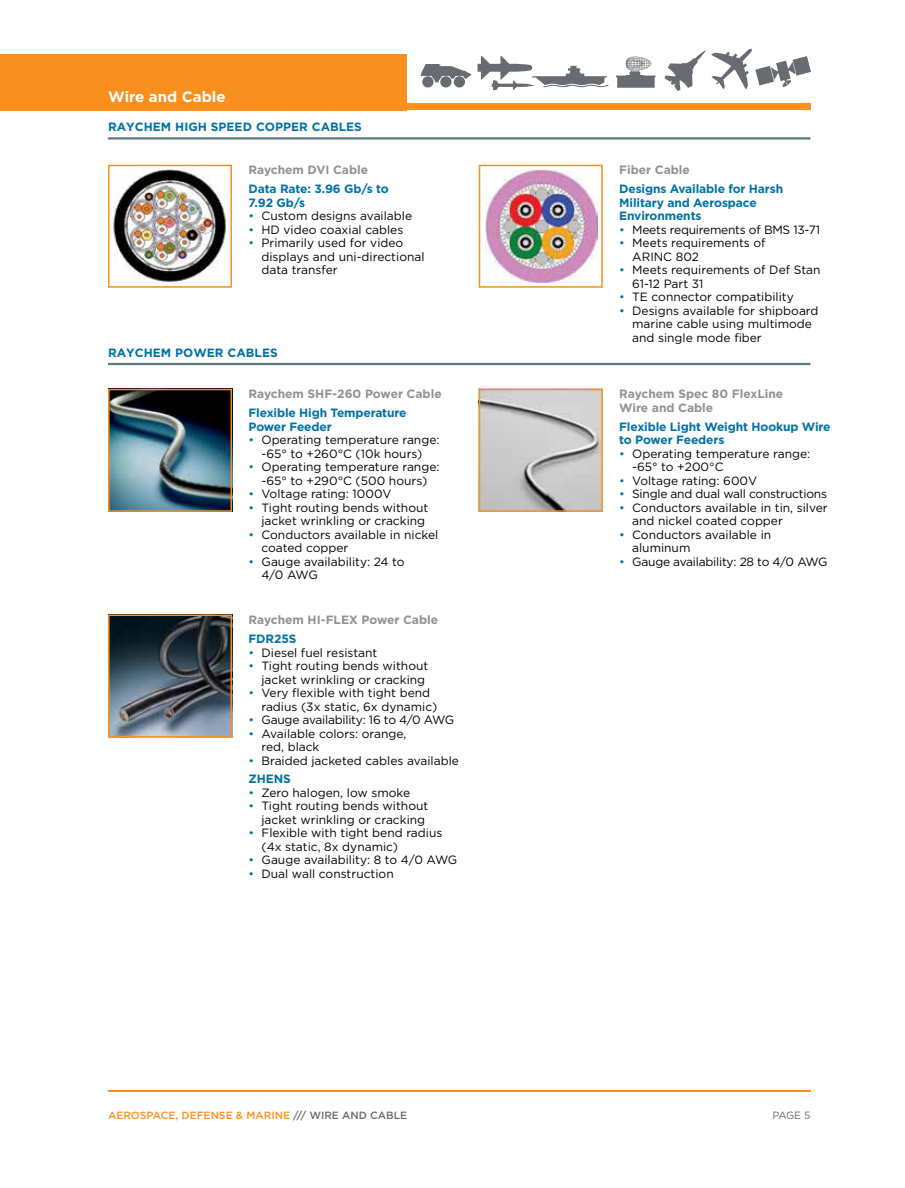
<style>
.page{position:relative;width:905px;height:1188px;background:#fff}
.page>*{position:absolute;margin:0;border:0;box-sizing:border-box;transform-origin:0 0}
.t1{font:700 15px "Gotham";color:#fff}
.t2{font:12px/13.5px "Gotham";color:#000}
.t3{font:700 12px/13.5px "Gotham";letter-spacing:-.01em;color:#0071a6}
.t4{font:12px "Gotham";letter-spacing:-.02em;color:#000}
.t5{font:700 12px/13.5px "Gotham";color:#919195}
.t6{font:500 10.5px "Gotham";color:#f7901e}
.t7{font:10.5px "Gotham";color:#696b73}
.s1{color:#0073ae}
.s2{font-weight:700;color:#0071a6}
.s3{color:#696b73}
</style>
<div class="page">
<hr style="left:108px;top:1090px;width:702px;height:1px;background:#f7901e">
<div style="left:0;top:54px;width:406px;height:56px;background:#f7901e"></div>
<div style="left:0;top:104px;width:810px;height:6px;background:#f7901e"></div>
<svg style="left:664px;top:50px;width:41px;height:41px"></svg>
<svg style="left:616px;top:57px;width:39px;height:31px"></svg>
<svg style="left:477px;top:56px;width:131px;height:34px"></svg>
<div style="left:440px;top:76px;width:11px;height:11px;background:#696b73;border-radius:50%"></div>
<div style="left:454px;top:76px;width:11px;height:11px;background:#696b73;border-radius:50%"></div>
<svg style="left:421px;top:64px;width:50px;height:18px"></svg>
<div style="left:422px;top:76px;width:11px;height:11px;background:#696b73;border-radius:50%"></div>
<svg style="left:711px;top:49px;width:100px;height:40px"></svg>
<hr style="left:108px;top:137px;width:702px;height:3px;background:#59797a">
<hr style="left:108px;top:363px;width:702px;height:2px;background:#59797a">
<img style="left:482px;top:392px;width:117px;height:117px">
<div style="left:479px;top:389px;width:123px;height:123px;border:2px solid #f7901e"></div>
<img style="left:111px;top:392px;width:118px;height:117px">
<div style="left:108px;top:389px;width:124px;height:123px;border:2px solid #f7901e"></div>
<img style="left:111px;top:618px;width:118px;height:117px">
<div style="left:108px;top:615px;width:124px;height:123px;border:2px solid #f7901e"></div>
<img style="left:113px;top:168px;width:113px;height:116px">
<div style="left:108px;top:165px;width:124px;height:123px;border:2px solid #f7901e"></div>
<img style="left:485px;top:170px;width:112px;height:112px">
<div style="left:479px;top:165px;width:123px;height:123px;border:2px solid #f7901e"></div>
<p class="t1" style="left:108px;top:87px;width:119px">Wire and Cable</p>
<p class="t3" style="left:108px;top:120px;width:255px">RAYCHEM HIGH SPEED COPPER CABLES</p>
<p class="t5" style="left:248px;top:163px;width:121px">Raychem DVI Cable</p>
<p class="t3" style="left:248px;top:182px;width:142px">Data Rate: 3.96 Gb/s to<br>7.92 Gb/s</p>
<p class="t2" style="left:248px;top:209px;width:165px"><span class="s1">•</span> Custom designs available</p>
<p class="t2" style="left:248px;top:222px;width:156px"><span class="s1">•</span> HD video coaxial cables</p>
<p class="t2" style="left:261px;top:236px;width:165px;text-indent:-13px"><span class="s1">•</span> Primarily used for video displays and uni-directional data transfer</p>
<p class="t3" style="left:108px;top:346px;width:171px">RAYCHEM POWER CABLES</p>
<p class="t5" style="left:248px;top:387px;width:195px">Raychem SHF-260 Power Cable</p>
<p class="t3" style="left:248px;top:406px;width:159px">Flexible High Temperature<br>Power Feeder</p>
<p class="t2" style="left:248px;top:433px;width:192px;text-align:center"><span class="s1">•</span> Operating temperature range: -65° to +260°C (10k hours)</p>
<p class="t2" style="left:248px;top:460px;width:192px;text-align:center"><span class="s1">•</span> Operating temperature range: -65° to +290°C (500 hours)</p>
<p class="t2" style="left:248px;top:487px;width:144px"><span class="s1">•</span> Voltage rating: 1000V</p>
<p class="t2" style="left:248px;top:501px;width:181px;text-align:right"><span class="s1">•</span> Tight routing bends without jacket wrinkling or cracking</p>
<p class="t2" style="left:261px;top:528px;width:178px;text-indent:-13px"><span class="s1">•</span> Conductors available in nickel coated copper</p>
<p class="t2" style="left:261px;top:555px;width:145px;text-indent:-13px"><span class="s1">•</span> Gauge availability: 24 to<br>4/0 AWG</p>
<p class="t5" style="left:248px;top:613px;width:191px">Raychem HI-FLEX Power Cable</p>
<p class="t3" style="left:248px;top:632px;width:50px">FDR25S</p>
<p class="t2" style="left:248px;top:645px;width:130px"><span class="s1">•</span> Diesel fuel resistant</p>
<p class="t2" style="left:248px;top:659px;width:181px;text-align:right"><span class="s1">•</span> Tight routing bends without jacket wrinkling or cracking</p>
<p class="t2" style="left:261px;top:686px;width:177px;text-indent:-13px"><span class="s1">•</span> Very flexible with tight bend radius (3x static, 6x dynamic)</p>
<p class="t4" style="left:248px;top:712px;width:207px"><span class="s1">•</span> Gauge availability: 16 to 4/0 AWG</p>
<p class="t2" style="left:261px;top:726px;width:146px;text-indent:-13px"><span class="s1">•</span> Available colors: orange, red, black</p>
<p class="t2" style="left:248px;top:751px;width:212px;line-height:18.9px"><span class="s1">•</span> Braided jacketed cables available<br><span class="s2">ZHENS</span></p>
<p class="t2" style="left:248px;top:786px;width:163px"><span class="s1">•</span> Zero halogen, low smoke</p>
<p class="t2" style="left:248px;top:799px;width:181px;text-align:right"><span class="s1">•</span> Tight routing bends without jacket wrinkling or cracking</p>
<p class="t2" style="left:261px;top:826px;width:182px;text-indent:-13px"><span class="s1">•</span> Flexible with tight bend radius (4x static, 8x dynamic)</p>
<p class="t2" style="left:248px;top:853px;width:210px"><span class="s1">•</span> Gauge availability: 8 to 4/0 AWG</p>
<p class="t2" style="left:248px;top:867px;width:147px"><span class="s1">•</span> Dual wall construction</p>
<p class="t5" style="left:619px;top:163px;width:72px">Fiber Cable</p>
<p class="t3" style="left:619px;top:182px;width:165px">Designs Available for Harsh<br>Military and Aerospace<br>Environments</p>
<p class="t4" style="left:619px;top:222px;width:202px"><span class="s1">•</span> Meets requirements of BMS 13-71</p>
<p class="t2" style="left:632px;top:236px;width:135px;text-indent:-13px"><span class="s1">•</span> Meets requirements of<br>ARINC 802</p>
<p class="t2" style="left:632px;top:263px;width:190px;text-indent:-13px"><span class="s1">•</span> Meets requirements of Def Stan<br>61-12 Part 31</p>
<p class="t2" style="left:619px;top:290px;width:176px"><span class="s1">•</span> TE connector compatibility</p>
<p class="t2" style="left:632px;top:303px;width:188px;text-indent:-13px"><span class="s1">•</span> Designs available for shipboard marine cable using multimode and single mode fiber</p>
<p class="t5" style="left:619px;top:387px;width:165px">Raychem Spec 80 FlexLine<br>Wire and Cable</p>
<p class="t3" style="left:619px;top:420px;width:213px">Flexible Light Weight Hookup Wire to Power Feeders</p>
<p class="t2" style="left:632px;top:447px;width:179px;text-indent:-13px"><span class="s1">•</span> Operating temperature range: -65° to +200°C</p>
<p class="t2" style="left:619px;top:474px;width:139px"><span class="s1">•</span> Voltage rating: 600V</p>
<p class="t4" style="left:619px;top:486px;width:209px"><span class="s1">•</span> Single and dual wall constructions</p>
<p class="t2" style="left:632px;top:501px;width:197px;text-indent:-13px"><span class="s1">•</span> Conductors available in tin, silver and nickel coated copper</p>
<p class="t2" style="left:632px;top:528px;width:140px;text-indent:-13px"><span class="s1">•</span> Conductors available in aluminum</p>
<p class="t4" style="left:619px;top:554px;width:210px"><span class="s1">•</span> Gauge availability: 28 to 4/0 AWG</p>
<p class="t6" style="left:108px;top:1108px;width:301px">AEROSPACE, DEFENSE &amp; MARINE <span class="s3">/// WIRE AND CABLE</span></p>
<p class="t7" style="left:772px;top:1108px;width:39px">PAGE 5</p>
</div>
